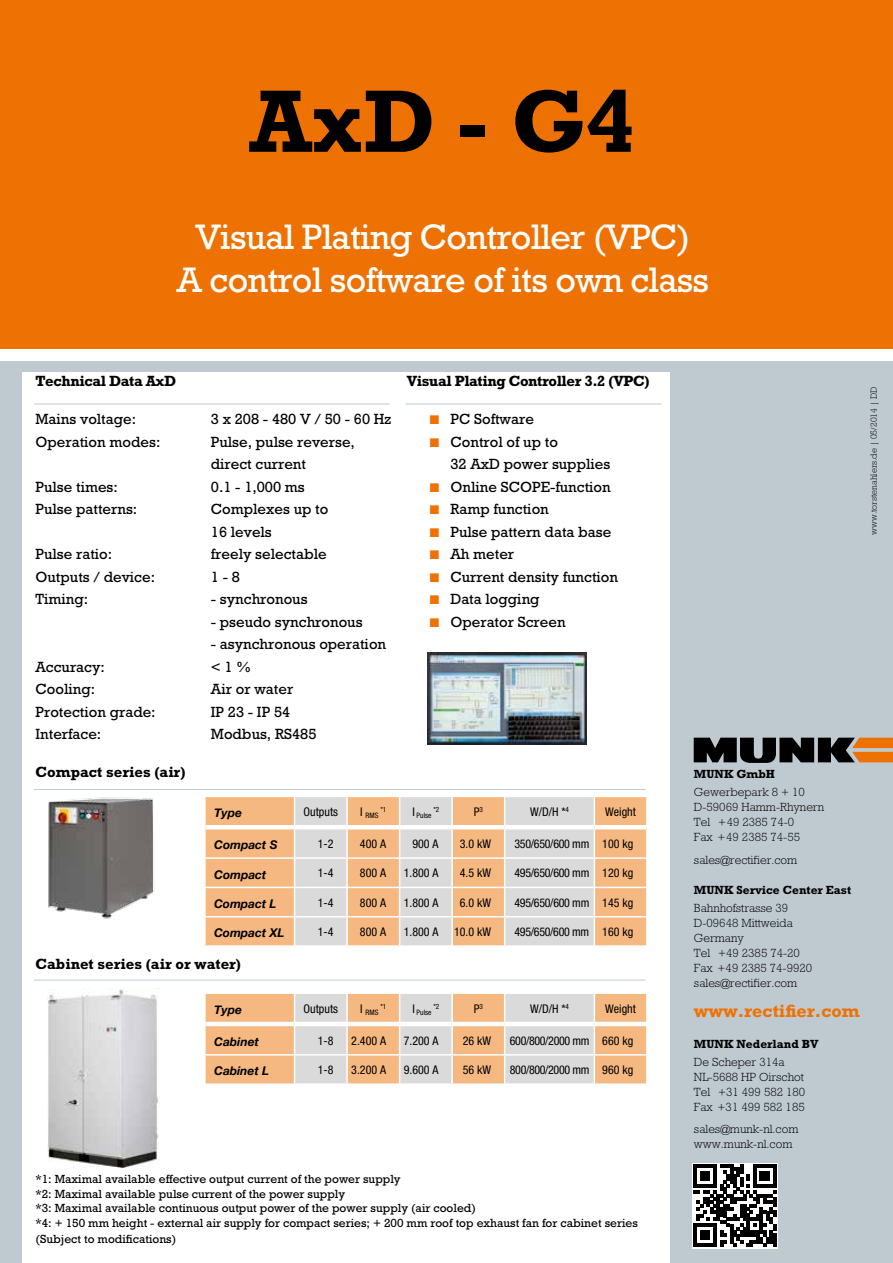
<style>
.page{position:relative;width:893px;height:1263px;background:#fff}
.page>*{position:absolute;margin:0;border:0;box-sizing:border-box;transform-origin:0 0}
.t1{font:700 90px "Rockwell Std";color:#000}
.t2{font:36px/43.2px "Rockwell Std";letter-spacing:-.02em;color:#fff;text-align:center}
.t3{font:700 18px "Rockwell Std";color:#ee7203}
.t4{font:15px/22.5px "Rockwell Std";color:#000}
.t5{font:700 15px "Rockwell Std";letter-spacing:-.025em;color:#000}
.t6{font:700 15px "Rockwell Std";color:#000}
.t7{font:12px/14.4px "Rockwell Std";color:#000}
.t8{font:300 12px/15px "Rockwell Std";color:#000}
.t9{font:condensed 12px "Helvetica Neue";color:#000}
.t10{font:condensed 12px "Helvetica Neue";letter-spacing:-.025em;color:#000}
.t11{font:italic 700 12px "Helvetica Neue";color:#000}
.t12{font:700 12px "Rockwell Std";color:#000}
.t13{font:condensed 12px "Helvetica Neue";letter-spacing:-.03em;color:#000}
.t14{font:300 9px "Rockwell Std";color:#000}
.t15{font:condensed 7.5px "Helvetica Neue";color:#000}
.t16{font:condensed 7.2px "Helvetica Neue";color:#000}
</style>
<div class="page">
<div style="left:0;top:361px;width:893px;height:902px;background:#bfc9d0"></div>
<div style="left:22px;top:373px;width:647px;height:890px;background:#fff"></div>
<div style="left:0;top:0;width:893px;height:349px;background:#ee7203"></div>
<img style="left:47px;top:988px;width:112px;height:179px">
<img style="left:48px;top:797px;width:106px;height:122px">
<img style="left:427px;top:653px;width:160px;height:92px">
<hr style="left:34px;top:980px;width:611px;height:1px;background:#bfc9d0">
<hr style="left:405px;top:404px;width:256px;height:1px;background:#bfc9d0">
<hr style="left:34px;top:404px;width:356px;height:1px;background:#bfc9d0">
<hr style="left:34px;top:789px;width:612px;height:1px;background:#bfc9d0">
<div style="left:206px;top:797px;width:440px;height:148px;background:#f6b881"></div>
<hr style="left:204px;top:857px;width:91px;height:2px;background:#fff">
<hr style="left:594px;top:857px;width:54px;height:2px;background:#fff">
<hr style="left:204px;top:887px;width:91px;height:1px;background:#fff">
<hr style="left:594px;top:887px;width:54px;height:1px;background:#fff">
<hr style="left:204px;top:916px;width:91px;height:1px;background:#fff">
<hr style="left:594px;top:916px;width:54px;height:1px;background:#fff">
<svg style="left:294px;top:796px;width:301px;height:149px;background:#e5d1bf"></svg>
<hr style="left:206px;top:825px;width:89px;height:4px;background:#fff">
<hr style="left:295px;top:825px;width:52px;height:4px;background:#fff">
<hr style="left:347px;top:825px;width:53px;height:4px;background:#fff">
<hr style="left:400px;top:825px;width:52px;height:4px;background:#fff">
<hr style="left:452px;top:825px;width:53px;height:4px;background:#fff">
<hr style="left:505px;top:825px;width:89px;height:4px;background:#fff">
<hr style="left:594px;top:825px;width:52px;height:4px;background:#fff">
<svg style="left:205px;top:993px;width:442px;height:90px;background:#eacaac"></svg>
<hr style="left:646px;top:1055px;width:2px;height:28px;background:#fff">
<hr style="left:206px;top:1022px;width:89px;height:4px;background:#fff">
<hr style="left:295px;top:1022px;width:52px;height:4px;background:#fff">
<hr style="left:347px;top:1022px;width:53px;height:4px;background:#fff">
<hr style="left:400px;top:1022px;width:52px;height:4px;background:#fff">
<hr style="left:452px;top:1022px;width:53px;height:4px;background:#fff">
<hr style="left:505px;top:1022px;width:89px;height:4px;background:#fff">
<hr style="left:594px;top:1022px;width:52px;height:4px;background:#fff">
<svg style="left:694px;top:738px;width:199px;height:25px"></svg>
<svg style="left:692px;top:1163px;width:85px;height:85px"></svg>
<svg style="left:693px;top:1164px;width:83px;height:83px;background:#676767"></svg>
<h1 class="t1" style="left:249px;top:68px;width:389px">AxD - G4</h1>
<h2 class="t2" style="left:177px;top:214px;width:534px">Visual Plating Controller (VPC)<br>A control software of its own class</h2>
<p class="t5" style="left:36px;top:372px;width:142px">Technical Data AxD</p>
<p class="t4" style="left:36px;top:408px;width:102px">Mains voltage:</p>
<p class="t4" style="left:211px;top:408px;width:182px">3 x 208 - 480 V / 50 - 60 Hz</p>
<p class="t4" style="left:36px;top:430px;width:126px">Operation modes:</p>
<p class="t4" style="left:211px;top:430px;width:146px">Pulse, pulse reverse, direct current</p>
<p class="t4" style="left:36px;top:475px;width:84px">Pulse times:</p>
<p class="t4" style="left:211px;top:475px;width:95px">0.1 - 1,000 ms</p>
<p class="t4" style="left:36px;top:498px;width:103px">Pulse patterns:</p>
<p class="t4" style="left:211px;top:498px;width:119px">Complexes up to<br>16 levels</p>
<p class="t4" style="left:36px;top:543px;width:78px">Pulse ratio:</p>
<p class="t4" style="left:211px;top:543px;width:117px">freely selectable</p>
<p class="t4" style="left:36px;top:565px;width:121px">Outputs / device:</p>
<p class="t4" style="left:211px;top:565px;width:31px">1 - 8</p>
<p class="t4" style="left:36px;top:588px;width:54px">Timing:</p>
<p class="t4" style="left:211px;top:588px;width:98px">- synchronous</p>
<p class="t4" style="left:211px;top:610px;width:153px">- pseudo synchronous</p>
<p class="t4" style="left:211px;top:633px;width:177px">- asynchronous operation</p>
<p class="t4" style="left:36px;top:655px;width:71px">Accuracy:</p>
<p class="t4" style="left:211px;top:655px;width:42px">&lt; 1 %</p>
<p class="t4" style="left:36px;top:678px;width:61px">Cooling:</p>
<p class="t4" style="left:211px;top:678px;width:84px">Air or water</p>
<p class="t4" style="left:36px;top:700px;width:122px">Protection grade:</p>
<p class="t4" style="left:211px;top:700px;width:81px">IP 23 - IP 54</p>
<p class="t4" style="left:36px;top:723px;width:67px">Interface:</p>
<p class="t4" style="left:211px;top:723px;width:107px">Modbus, RS485</p>
<p class="t6" style="left:36px;top:763px;width:151px">Compact series (air)</p>
<p class="t5" style="left:407px;top:372px;width:244px">Visual Plating Controller 3.2 (VPC)</p>
<p class="t4" style="left:450px;top:408px;width:169px">PC Software<br>Control of up to<br>32 AxD power supplies<br>Online SCOPE-function<br>Ramp function<br>Pulse pattern data base<br>Ah meter<br>Current density function<br>Data logging<br>Operator Screen</p>
<p class="t11" style="left:214px;top:803px;width:29px">Type</p>
<p class="t9" style="left:304px;top:805px;width:36px">Outputs</p>
<p class="t15" style="left:360px;top:811px;width:20px"><sup>I</sup> RMS</p>
<p class="t16" style="left:380px;top:805px;width:7px">*1</p>
<p class="t15" style="left:412px;top:811px;width:21px"><sup>I</sup> Pulse</p>
<p class="t16" style="left:433px;top:805px;width:7px">*2</p>
<p class="t9" style="left:474px;top:805px;width:11px">P<sup>3</sup></p>
<p class="t9" style="left:530px;top:805px;width:41px">W/D/H *<sup>4</sup></p>
<p class="t9" style="left:605px;top:805px;width:32px">Weight</p>
<p class="t11" style="left:214px;top:835px;width:65px">Compact S</p>
<p class="t9" style="left:318px;top:837px;width:17px">1-2</p>
<p class="t9" style="left:360px;top:837px;width:28px">400 A</p>
<p class="t9" style="left:412px;top:837px;width:28px">900 A</p>
<p class="t9" style="left:460px;top:837px;width:33px">3.0 kW</p>
<p class="t10" style="left:514px;top:837px;width:120px">350/650/600 mm 100 kg</p>
<p class="t11" style="left:214px;top:865px;width:54px">Compact</p>
<p class="t9" style="left:318px;top:866px;width:17px">1-4</p>
<p class="t9" style="left:360px;top:866px;width:28px">800 A</p>
<p class="t9" style="left:404px;top:866px;width:36px">1.800 A</p>
<p class="t9" style="left:460px;top:866px;width:33px">4.5 kW</p>
<p class="t10" style="left:514px;top:866px;width:120px">495/650/600 mm 120 kg</p>
<p class="t11" style="left:214px;top:894px;width:64px">Compact L</p>
<p class="t9" style="left:318px;top:896px;width:17px">1-4</p>
<p class="t9" style="left:360px;top:896px;width:28px">800 A</p>
<p class="t9" style="left:404px;top:896px;width:36px">1.800 A</p>
<p class="t9" style="left:460px;top:896px;width:33px">6.0 kW</p>
<p class="t10" style="left:514px;top:896px;width:120px">495/650/600 mm 145 kg</p>
<p class="t11" style="left:214px;top:923px;width:72px">Compact XL</p>
<p class="t9" style="left:318px;top:925px;width:17px">1-4</p>
<p class="t9" style="left:360px;top:925px;width:28px">800 A</p>
<p class="t9" style="left:404px;top:925px;width:36px">1.800 A</p>
<p class="t9" style="left:454px;top:925px;width:39px">10.0 kW</p>
<p class="t10" style="left:514px;top:925px;width:120px">495/650/600 mm 160 kg</p>
<p class="t6" style="left:36px;top:954px;width:207px">Cabinet series (air or water)</p>
<p class="t11" style="left:214px;top:1000px;width:29px">Type</p>
<p class="t9" style="left:304px;top:1001px;width:36px">Outputs</p>
<p class="t15" style="left:360px;top:1008px;width:20px"><sup>I</sup> RMS</p>
<p class="t16" style="left:380px;top:1002px;width:7px">*1</p>
<p class="t15" style="left:412px;top:1008px;width:21px"><sup>I</sup> Pulse</p>
<p class="t16" style="left:433px;top:1002px;width:7px">*2</p>
<p class="t9" style="left:474px;top:1001px;width:11px">P<sup>3</sup></p>
<p class="t9" style="left:530px;top:1001px;width:41px">W/D/H *<sup>4</sup></p>
<p class="t9" style="left:605px;top:1001px;width:32px">Weight</p>
<p class="t11" style="left:214px;top:1032px;width:46px">Cabinet</p>
<p class="t9" style="left:318px;top:1034px;width:17px">1-8</p>
<p class="t9" style="left:351px;top:1034px;width:36px">2.400 A</p>
<p class="t9" style="left:404px;top:1034px;width:36px">7.200 A</p>
<p class="t9" style="left:463px;top:1034px;width:30px">26 kW</p>
<p class="t13" style="left:510px;top:1034px;width:125px">600/800/2000 mm 660 kg</p>
<p class="t11" style="left:214px;top:1062px;width:57px">Cabinet L</p>
<p class="t9" style="left:318px;top:1063px;width:17px">1-8</p>
<p class="t9" style="left:351px;top:1063px;width:36px">3.200 A</p>
<p class="t9" style="left:404px;top:1063px;width:36px">9.600 A</p>
<p class="t9" style="left:463px;top:1063px;width:30px">56 kW</p>
<p class="t13" style="left:510px;top:1063px;width:125px">800/800/2000 mm 960 kg</p>
<p class="t7" style="left:36px;top:1172px;width:604px">*1: Maximal available effective output current of the power supply<br>*2: Maximal available pulse current of the power supply<br>*3: Maximal available continuous output power of the power supply (air cooled)<br>*4: + 150 mm height - external air supply for compact series; + 200 mm roof top exhaust fan for cabinet series</p>
<p class="t7" style="left:36px;top:1232px;width:142px">(Subject to modifications)</p>
<p class="t14" style="left:868px;top:534px;width:150px;rotate:-90deg">www.torstenahlers.de | 05/2014 | DD</p>
<p class="t12" style="left:694px;top:767px;width:83px">MUNK GmbH</p>
<p class="t8" style="left:694px;top:785px;width:132px">Gewerbepark 8 + 10<br>D-59069 Hamm-Rhynern<br>Tel +49 2385 74-0<br>Fax +49 2385 74-55</p>
<p class="t8" style="left:694px;top:852px;width:105px">sales@rectifier.com</p>
<p class="t12" style="left:694px;top:883px;width:159px">MUNK Service Center East</p>
<p class="t8" style="left:694px;top:901px;width:120px">Bahnhofstrasse 39<br>D-09648 Mittweida<br>Germany<br>Tel +49 2385 74-20<br>Fax +49 2385 74-9920 sales@rectifier.com</p>
<p class="t3" style="left:694px;top:1000px;width:167px">www.rectifier.com</p>
<p class="t12" style="left:694px;top:1036px;width:126px">MUNK Nederland BV</p>
<p class="t8" style="left:694px;top:1054px;width:113px">De Scheper 314a<br>NL-5688 HP Oirschot<br>Tel +31 499 582 180<br>Fax +31 499 582 185</p>
<p class="t8" style="left:694px;top:1121px;width:106px">sales@munk-nl.com www.munk-nl.com</p>
</div>
